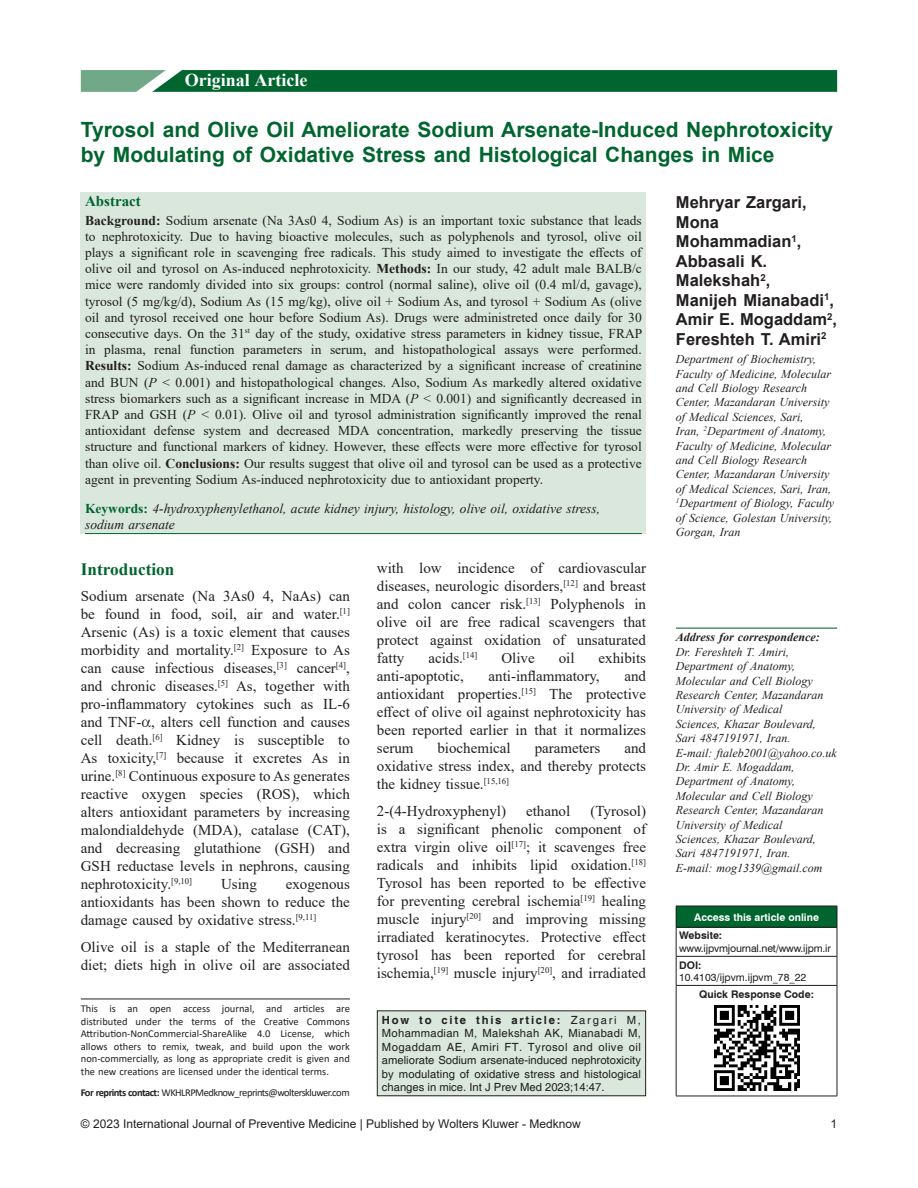
<style>
.page{position:relative;width:918px;height:1188px;background:#fff}
.page>*{position:absolute;margin:0;border:0;box-sizing:border-box;transform-origin:0 0}
.AT{font:700 21px/25.2px "Arial";color:#00652e}
.AH{font:700 18px "Times New Roman";color:#fff}
.t1{font:700 17.25px "Times New Roman";color:#00652e}
.AU{font:700 16.5px/19.5px "Arial";color:#231f20}
.TX{font:15px/18px "Times New Roman";color:#231f20;text-align:justify}
.ABSH{font:700 15px "Times New Roman";color:#00652e}
.ABS{font:13.5px/16.2px "Times New Roman";color:#231f20;text-align:justify}
.KWD{font:italic 13.5px/16.2px "Times New Roman";color:#231f20}
.ADD{font:italic 12px/14.4px "Times New Roman";color:#231f20}
.AFF{font:italic 12px/14.4px "Times New Roman";color:#231f20}
.t2{font:12px "Arial";color:#231f20}
.HTC{font:11.25px/13.5px "Helvetica";color:#231f20;text-align:justify}
.OS{font:10.5px/12.6px "Calibri";letter-spacing:-.01em;color:#231f20;text-align:justify}
.OS-2{font:10.5px "Calibri";letter-spacing:-.05em;color:#231f20}
.Website{font:10.5px/12.6px "Swiss 721 BT";letter-spacing:-.015em;color:#231f20}
.DOI{font:10.5px/12.6px "Swiss 721 BT";color:#231f20}
.ATAO{font:700 10.5px "Swiss 721 BT";color:#fff}
.QRC{font:700 10.5px "Swiss 721 BT";color:#231f20}
.s1{font-weight:700}
.s2{font-style:italic}
.s3{font-weight:700;font-style:normal;color:#00652e}
</style>
<div class="page">
<hr style="left:676px;top:628px;width:161px;height:1px;background:#00652e">
<div style="left:81px;top:192px;width:565px;height:341px;background:#d9e7dd"></div>
<hr style="left:85px;top:533px;width:557px;height:1px;background:#00652e">
<svg style="left:81px;top:70px;width:756px;height:22px;background:#126f3c"></svg>
<div style="left:377px;top:1011px;width:269px;height:85px;background:#d9e7dd"></div>
<div style="left:377px;top:1010px;width:269px;height:86px;border:1px solid #231f20"></div>
<div style="left:676px;top:906px;width:161px;height:21px;background:#00652e"></div>
<hr style="left:676px;top:927px;width:161px;height:1px;background:#231f20">
<hr style="left:676px;top:956px;width:161px;height:1px;background:#231f20">
<hr style="left:676px;top:985px;width:161px;height:1px;background:#231f20">
<hr style="left:676px;top:906px;width:161px;height:1px;background:#231f20">
<svg style="left:676px;top:906px;width:1px;height:79px"></svg>
<svg style="left:837px;top:906px;width:1px;height:79px"></svg>
<hr style="left:676px;top:986px;width:1px;height:110px;background:#231f20">
<hr style="left:837px;top:986px;width:1px;height:110px;background:#231f20">
<hr style="left:676px;top:1096px;width:161px;height:1px;background:#231f20">
<img style="left:714px;top:1005px;width:85px;height:85px">
<hr style="left:81px;top:999px;width:269px;height:1px;background:#231f20">
<p class="AH" style="left:185px;top:67px;width:124px">Original Article</p>
<p class="AT" style="left:81px;top:117px;width:754px">Tyrosol and Olive Oil Ameliorate Sodium Arsenate‑Induced Nephrotoxicity by Modulating of Oxidative Stress and Histological Changes in Mice</p>
<p class="ABSH" style="left:85px;top:190px;width:57px">Abstract</p>
<p class="ABS" style="left:85px;top:212px;width:559px"><span class="s1">Background:</span> Sodium arsenate (Na 3As0 4, Sodium As) is an important toxic substance that leads to nephrotoxicity. Due to having bioactive molecules, such as polyphenols and tyrosol, olive oil plays a significant role in scavenging free radicals. This study aimed to investigate the effects of olive oil and tyrosol on As‑induced nephrotoxicity. <span class="s1">Methods:</span> In our study, 42 adult male BALB/c mice were randomly divided into six groups: control (normal saline), olive oil (0.4 ml/d, gavage), tyrosol (5 mg/kg/d), Sodium As (15 mg/kg), olive oil + Sodium As, and tyrosol + Sodium As (olive oil and tyrosol received one hour before Sodium As). Drugs were administreted once daily for 30 consecutive days. On the 31<sup>st</sup> day of the study, oxidative stress parameters in kidney tissue, FRAP in plasma, renal function parameters in serum, and histopathological assays were performed.<br><span class="s1">Results:</span> Sodium As‑induced renal damage as characterized by a significant increase of creatinine and BUN (<span class="s2">P</span> &lt; 0.001) and histopathological changes. Also, Sodium As markedly altered oxidative stress biomarkers such as a significant increase in MDA (<span class="s2">P</span> &lt; 0.001) and significantly decreased in FRAP and GSH (<span class="s2">P</span> &lt; 0.01). Olive oil and tyrosol administration significantly improved the renal antioxidant defense system and decreased MDA concentration, markedly preserving the tissue structure and functional markers of kidney. However, these effects were more effective for tyrosol than olive oil. <span class="s1">Conclusions:</span> Our results suggest that olive oil and tyrosol can be used as a protective agent in preventing Sodium As‑induced nephrotoxicity due to antioxidant property.</p>
<p class="KWD" style="left:85px;top:500px;width:517px"><span class="s3">Keywords:</span> 4‑hydroxyphenylethanol, acute kidney injury, histology, olive oil, oxidative stress, sodium arsenate</p>
<h1 class="t1" style="left:81px;top:556px;width:95px">Introduction</h1>
<p class="TX" style="left:81px;top:587px;width:271px">Sodium arsenate (Na 3As0 4, NaAs) can be found in food, soil, air and water.<sup>[1] </sup>Arsenic (As) is a toxic element that causes morbidity and mortality.<sup>[2]</sup> Exposure to As can cause infectious diseases,<sup>[3]</sup> cancer<sup>[4]</sup>, and chronic diseases.<sup>[5]</sup> As, together with pro‑inflammatory cytokines such as IL‑6 and TNF‑ , alters cell function and causes cell death.<sup>[6]</sup> Kidney is susceptible to As toxicity,<sup>[7]</sup> because it excretes As in urine.<sup>[8]</sup> Continuous exposure to As generates reactive oxygen species (ROS), which alters antioxidant parameters by increasing malondialdehyde (MDA), catalase (CAT), and decreasing glutathione (GSH) and GSH reductase levels in nephrons, causing nephrotoxicity.<sup>[9,10]</sup></p>
<p class="TX" style="left:221px;top:875px;width:37px">Using</p>
<p class="TX" style="left:81px;top:875px;width:271px;text-indent:205px">exogenous antioxidants has been shown to reduce the damage caused by oxidative stress.<sup>[9,11]</sup></p>
<p class="TX" style="left:81px;top:937px;width:271px">Olive oil is a staple of the Mediterranean diet; diets high in olive oil are associated</p>
<p class="OS" style="left:81px;top:1002px;width:271px">This is an open access journal, and articles are distributed under the terms of the Creative Commons Attribution‑NonCommercial‑ShareAlike 4.0 License, which allows others to remix, tweak, and build upon the work non‑commercially, as long as appropriate credit is given and the new creations are licensed under the identical terms.</p>
<p class="OS-2" style="left:81px;top:1085px;width:271px"><span class="s1">For reprints contact:</span> WKHLRPMedknow_reprints@wolterskluwer.com</p>
<p class="TX" style="left:377px;top:559px;width:271px">with low incidence of cardiovascular diseases, neurologic disorders,<sup>[12]</sup> and breast and colon cancer risk.<sup>[13]</sup> Polyphenols in olive oil are free radical scavengers that protect against oxidation of unsaturated fatty</p>
<p class="TX" style="left:428px;top:649px;width:51px">acids.<sup>[14]</sup></p>
<p class="TX" style="left:501px;top:649px;width:35px">Olive</p>
<p class="TX" style="left:559px;top:649px;width:17px">oil</p>
<p class="TX" style="left:599px;top:649px;width:49px">exhibits</p>
<p class="TX" style="left:377px;top:667px;width:89px">anti‑apoptotic,</p>
<p class="TX" style="left:489px;top:667px;width:113px">anti‑inflammatory,</p>
<p class="TX" style="left:377px;top:667px;width:271px;text-indent:247px">and antioxidant properties.<sup>[15]</sup> The protective effect of olive oil against nephrotoxicity has been reported earlier in that it normalizes serum</p>
<p class="TX" style="left:377px;top:739px;width:271px;text-indent:247px">and oxidative stress index, and thereby protects the kidney tissue.<sup>[15,16]</sup></p>
<p class="TX" style="left:377px;top:801px;width:131px">2‑(4‑Hydroxyphenyl)</p>
<p class="TX" style="left:526px;top:801px;width:46px">ethanol</p>
<p class="TX" style="left:437px;top:739px;width:75px">biochemical</p>
<p class="TX" style="left:535px;top:739px;width:67px">parameters</p>
<p class="TX" style="left:377px;top:801px;width:271px;text-indent:213px">(Tyrosol) is a significant phenolic component of extra virgin olive oil<sup>[17]</sup>; it scavenges free radicals and inhibits lipid oxidation.<sup>[18] </sup>Tyrosol has been reported to be effective for preventing cerebral ischemia<sup>[19]</sup> healing muscle injury<sup>[20]</sup> and improving missing irradiated keratinocytes. Protective effect tyrosol has been reported for cerebral ischemia,<sup>[19]</sup> muscle injury<sup>[20]</sup>, and irradiated</p>
<p class="HTC" style="left:382px;top:1013px;width:261px"><span class="s1">How to cite this article:</span> Zargari M, Mohammadian M, Malekshah AK, Mianabadi M, Mogaddam AE, Amiri FT. Tyrosol and olive oil ameliorate Sodium arsenate‑induced nephrotoxicity by modulating of oxidative stress and histological changes in mice. Int J Prev Med 2023;14:47.</p>
<p class="AU" style="left:676px;top:193px;width:163px">Mehryar Zargari,<br>Mona<br>Mohammadian<sup>1</sup>,<br>Abbasali K.<br>Malekshah<sup>2</sup>,<br>Manijeh Mianabadi<sup>1</sup>,<br>Amir E. Mogaddam<sup>2</sup>,<br>Fereshteh T. Amiri<sup>2</sup></p>
<p class="AFF" style="left:676px;top:352px;width:160px">Department of Biochemistry,<br>Faculty of Medicine, Molecular and Cell Biology Research<br>Center, Mazandaran University of Medical Sciences, Sari,<br>Iran, <sup>2</sup>Department of Anatomy,<br>Faculty of Medicine, Molecular and Cell Biology Research<br>Center, Mazandaran University of Medical Sciences, Sari, Iran,<br><sup>1</sup>Department of Biology, Faculty of Science, Golestan University,<br>Gorgan, Iran</p>
<p class="ADD" style="left:676px;top:630px;width:162px"><span class="s1">Address for correspondence:<br></span>Dr. Fereshteh T. Amiri,<br>Department of Anatomy,<br>Molecular and Cell Biology<br>Research Center, Mazandaran<br>University of Medical<br>Sciences, Khazar Boulevard,<br>Sari 4847191971, Iran.<br>E‑mail: ftaleb2001@yahoo.co.uk<br>Dr. Amir E. Mogaddam,<br>Department of Anatomy,<br>Molecular and Cell Biology<br>Research Center, Mazandaran<br>University of Medical<br>Sciences, Khazar Boulevard,<br>Sari 4847191971, Iran.<br>E‑mail: mog1339@gmail.com</p>
<p class="ATAO" style="left:694px;top:910px;width:126px">Access this article online</p>
<p class="Website" style="left:679px;top:929px;width:153px"><span class="s1">Website: </span>www.ijpvmjournal.net/www.ijpm.ir</p>
<p class="DOI" style="left:679px;top:958px;width:129px"><span class="s1">DOI:<br></span>10.4103/ijpvm.ijpvm_78_22</p>
<p class="QRC" style="left:699px;top:987px;width:116px">Quick Response Code:</p>
<p class="t2" style="left:81px;top:1116px;width:501px">© 2023 International Journal of Preventive Medicine | Published by Wolters Kluwer - Medknow</p>
<p class="t2" style="left:830px;top:1116px;width:8px">1</p>
</div>
